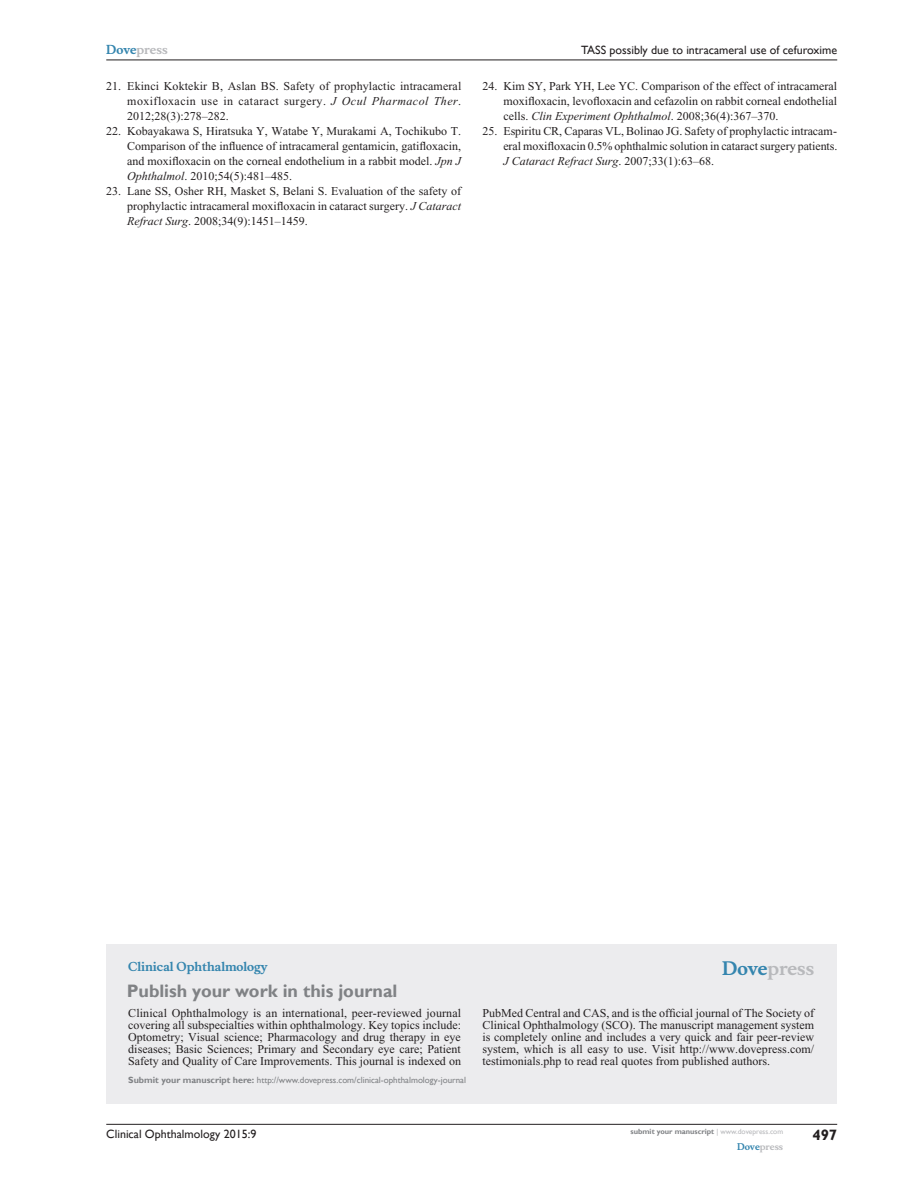
<style>
.page{position:relative;width:918px;height:1188px;background:#fff}
.page>*{position:absolute;margin:0;border:0;box-sizing:border-box;transform-origin:0 0}
.PromBx-H1{font:700 18px "Gill Sans";color:#808285}
.PromBx-Brand{font:700 18px "Musee";color:#b8b9bc}
.t1{font:700 15px "Gill Sans";color:#231f20}
.RefNL2{font:12px/15px "Times New Roman";color:#231f20;text-align:justify}
.PromBx-Tx{font:12px/12px "Times New Roman";color:#231f20;text-align:justify}
.t2{font:12px "Gill Sans";color:#231f20}
.PromBx-JrnlName{font:700 12px "Musee";color:#3485ae}
.t3{font:700 12px "Musee";color:#b8b9bc}
.PromBx-SubmitMssWebA{font:9px "Gill Sans";color:#808285}
.t4{font:700 9px "Musee";color:#b8b9bc}
.t5{font:700 7.5px "Gill Sans";color:#808285}
.s1{color:#3485ae}
.s2{font-style:italic}
.s3{font-weight:700}
.s4{font-weight:400;color:#b8b9bc}
</style>
<div class="page">
<div style="left:106px;top:944px;width:731px;height:159px;background:#ececee"></div>
<hr style="left:106px;top:1124px;width:731px;height:1px;background:#231f20">
<hr style="left:106px;top:60px;width:731px;height:1px;background:#231f20">
<p class="t3" style="left:106px;top:43px;width:63px"><span class="s1">Dove</span>press</p>
<p class="RefNL2" style="left:127px;top:79px;width:336px;text-indent:-21px">21. Ekinci Koktekir B, Aslan BS. Safety of prophylactic intracameral moxifloxacin use in cataract surgery. <span class="s2">J Ocul Pharmacol Ther</span>.<br>2012;28(3):278–282.</p>
<p class="RefNL2" style="left:127px;top:124px;width:335px;text-indent:-21px">22. Kobayakawa S, Hiratsuka Y, Watabe Y, Murakami A, Tochikubo T.<br>Comparison of the influence of intracameral gentamicin, gatifloxacin, and moxifloxacin on the corneal endothelium in a rabbit model. <span class="s2">Jpn J Ophthalmol</span>. 2010;54(5):481–485.</p>
<p class="RefNL2" style="left:127px;top:184px;width:335px;text-indent:-21px">23. Lane SS, Osher RH, Masket S, Belani S. Evaluation of the safety of prophylactic intracameral moxifloxacin in cataract surgery. <span class="s2">J Cataract Refract Surg</span>. 2008;34(9):1451–1459.</p>
<p class="t2" style="left:581px;top:43px;width:14px">TASS</p>
<p class="t2" style="left:610px;top:43px;width:229px">possibly due to intracameral use of cefuroxime</p>
<p class="RefNL2" style="left:503px;top:79px;width:335px;text-indent:-21px">24. Kim SY, Park YH, Lee YC. Comparison of the effect of intracameral moxifloxacin, levofloxacin and cefazolin on rabbit corneal endothelial cells. <span class="s2">Clin Experiment Ophthalmol</span>. 2008;36(4):367–370.</p>
<p class="RefNL2" style="left:503px;top:124px;width:336px;text-indent:-21px">25. Espiritu CR, Caparas VL, Bolinao JG. Safety of prophylactic intracam&shy;eral moxifloxacin 0.5% ophthalmic solution in cataract surgery patients.<br><span class="s2">J Cataract Refract Surg</span>. 2007;33(1):63–68.</p>
<p class="PromBx-JrnlName" style="left:128px;top:959px;width:141px">Clinical Ophthalmology</p>
<p class="PromBx-H1" style="left:127px;top:980px;width:272px">Publish your work in this journal</p>
<p class="PromBx-Brand" style="left:722px;top:958px;width:94px"><span class="s1">Dove</span>press</p>
<p class="PromBx-Tx" style="left:128px;top:1007px;width:334px">Clinical Ophthalmology is an international, peer-reviewed journal covering all subspecialties within ophthalmology. Key topics include:<br>Optometry; Visual science; Pharmacology and drug therapy in eye diseases; Basic Sciences; Primary and Secondary eye care; Patient Safety and Quality of Care Improvements. This journal is indexed on</p>
<p class="PromBx-Tx" style="left:482px;top:1007px;width:333px">PubMed Central and CAS, and is the official journal of The Society of Clinical Ophthalmology (SCO). The manuscript management system is completely online and includes a very quick and fair peer-review system, which is all easy to use. Visit http://www.dovepress.com/ testimonials.php to read real quotes from published authors.</p>
<p class="PromBx-SubmitMssWebA" style="left:128px;top:1075px;width:339px"><span class="s3">Submit your manuscript here:</span> http://www.dovepress.com/clinical-ophthalmology-journal</p>
<p class="t2" style="left:106px;top:1127px;width:152px">Clinical Ophthalmology 2015:9</p>
<p class="t5" style="left:631px;top:1127px;width:154px">submit your manuscript <span class="s4">| www.dovepress.com</span></p>
<p class="t4" style="left:737px;top:1141px;width:48px"><span class="s1">Dove</span>press</p>
<p class="t1" style="left:812px;top:1126px;width:26px">497</p>
</div>
